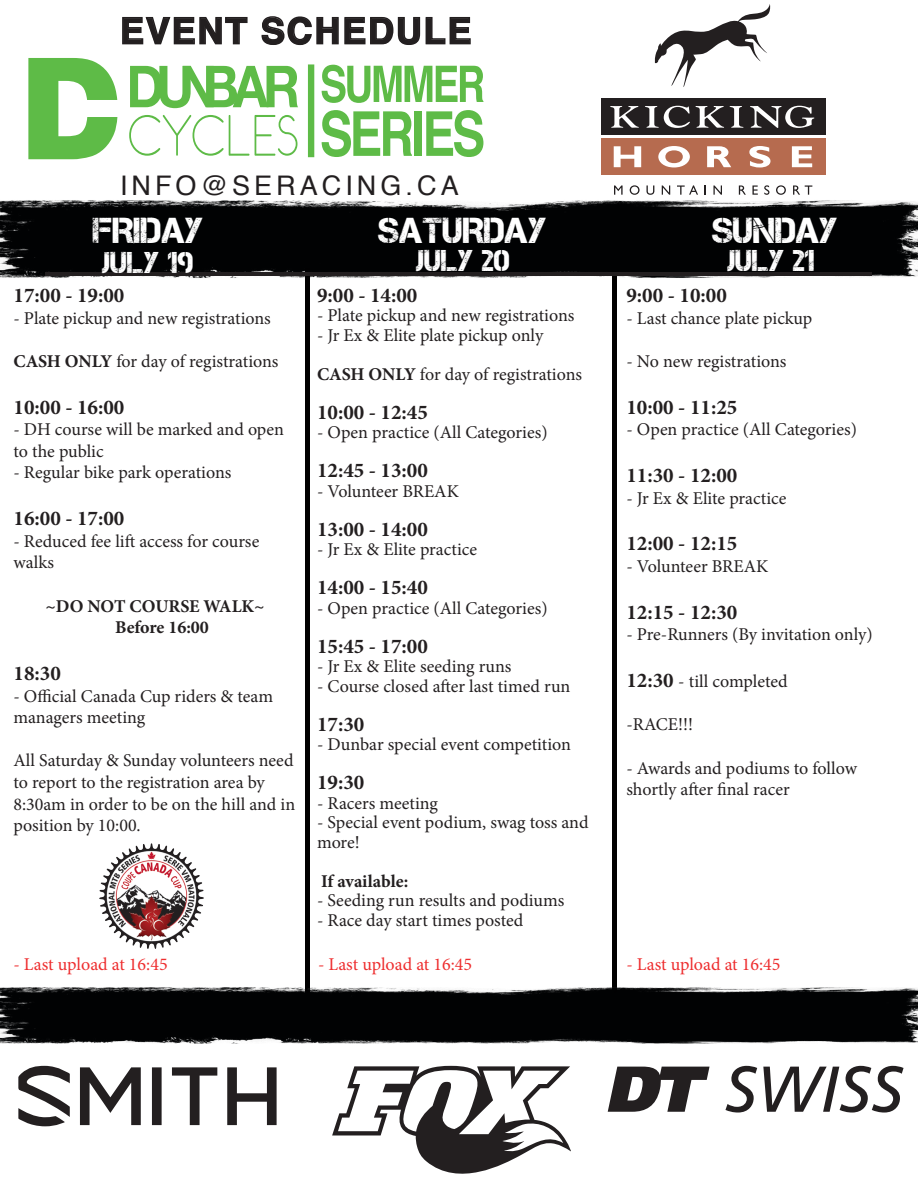
<style>
.page{position:relative;width:918px;height:1188px;background:#fff}
.page>*{position:absolute;margin:0;border:0;box-sizing:border-box;transform-origin:0 0}
.t1{font:36px "Captureit";color:#fff}
.t2{font:700 36px "Helvetica";letter-spacing:.05em;color:#231f20}
.t3{font:30px "Captureit";color:#fff}
.t4{font:27px "Helvetica";letter-spacing:.15em;color:#231f20}
.t5{font:700 21px "Minion Pro";color:#231f20}
.t6{font:18px/21.6px "Minion Pro";color:#231f20}
.t7{font:18px "Minion Pro";color:#ee2e2f}
.t8{font:700 18px "Minion Pro";letter-spacing:-.005em;color:#231f20}
.s1{font-weight:700}
.s2{font-weight:700;font-size:21px}
</style>
<div class="page">
<hr style="left:306px;top:224px;width:4px;height:773px;background:#010000">
<div style="left:612px;top:224px;width:5px;height:773px;background:#010000"></div>
<img style="left:0;top:200px;width:918px;height:84px">
<hr style="left:46px;top:272px;width:826px;height:3px;background:#231f20">
<img style="left:0;top:985px;width:918px;height:59px">
<svg style="left:122px;top:17px;width:126px;height:28px"></svg>
<svg style="left:261px;top:16px;width:210px;height:30px"></svg>
<svg style="left:130px;top:66px;width:168px;height:42px"></svg>
<svg style="left:129px;top:115px;width:120px;height:41px"></svg>
<svg style="left:255px;top:115px;width:43px;height:41px"></svg>
<svg style="left:28px;top:58px;width:89px;height:101px"></svg>
<svg style="left:322px;top:65px;width:161px;height:38px"></svg>
<svg style="left:322px;top:110px;width:90px;height:47px"></svg>
<div style="left:415px;top:111px;width:7px;height:45px;background:#5ebb47"></div>
<svg style="left:426px;top:110px;width:57px;height:47px"></svg>
<div style="left:308px;top:64px;width:6px;height:93px;background:#5ebb47"></div>
<svg style="left:332px;top:1066px;width:239px;height:108px"></svg>
<img style="left:99px;top:843px;width:105px;height:106px">
<div style="left:601px;top:98px;width:225px;height:37px;background:#231f20"></div>
<div style="left:601px;top:138px;width:225px;height:37px;background:#b66b4f"></div>
<svg style="left:610px;top:106px;width:29px;height:22px"></svg>
<svg style="left:645px;top:106px;width:45px;height:22px"></svg>
<svg style="left:696px;top:106px;width:28px;height:22px"></svg>
<svg style="left:730px;top:106px;width:14px;height:22px"></svg>
<svg style="left:750px;top:106px;width:64px;height:22px"></svg>
<svg style="left:614px;top:146px;width:27px;height:21px"></svg>
<svg style="left:658px;top:146px;width:32px;height:21px"></svg>
<svg style="left:707px;top:146px;width:24px;height:21px"></svg>
<svg style="left:749px;top:146px;width:21px;height:21px"></svg>
<svg style="left:792px;top:146px;width:20px;height:21px"></svg>
<svg style="left:654px;top:4px;width:117px;height:83px"></svg>
<svg style="left:614px;top:185px;width:9px;height:9px"></svg>
<svg style="left:630px;top:185px;width:10px;height:9px"></svg>
<svg style="left:646px;top:185px;width:8px;height:9px"></svg>
<svg style="left:662px;top:185px;width:8px;height:9px"></svg>
<svg style="left:677px;top:185px;width:21px;height:9px"></svg>
<svg style="left:713px;top:185px;width:9px;height:9px"></svg>
<svg style="left:739px;top:185px;width:7px;height:9px"></svg>
<svg style="left:752px;top:185px;width:6px;height:9px"></svg>
<svg style="left:764px;top:185px;width:5px;height:9px"></svg>
<svg style="left:776px;top:185px;width:10px;height:9px"></svg>
<svg style="left:793px;top:185px;width:19px;height:9px"></svg>
<svg style="left:608px;top:1067px;width:102px;height:45px"></svg>
<svg style="left:725px;top:1066px;width:32px;height:47px"></svg>
<svg style="left:763px;top:1066px;width:141px;height:47px"></svg>
<svg style="left:18px;top:1066px;width:259px;height:60px"></svg>
<p class="t2" style="left:120px;top:2px;width:353px">EVENT SCHEDULE</p>
<p class="t4" style="left:120px;top:165px;width:340px">INFO@SERACING.CA</p>
<p class="t1" style="left:93px;top:210px;width:112px">FRIDAY</p>
<p class="t1" style="left:378px;top:210px;width:170px">SATURDAY</p>
<p class="t1" style="left:712px;top:210px;width:127px">SUNDAY</p>
<p class="t3" style="left:102px;top:246px;width:93px">JULY 19</p>
<p class="t3" style="left:416px;top:244px;width:95px">JULY 20</p>
<p class="t3" style="left:727px;top:244px;width:89px">JULY 21</p>
<p class="t5" style="left:14px;top:280px;width:112px">17:00 - 19:00</p>
<p class="t6" style="left:14px;top:307px;width:259px">- Plate pickup and new registrations</p>
<p class="t6" style="left:14px;top:350px;width:267px"><span class="s1">CASH ONLY</span> for day of registrations</p>
<p class="t5" style="left:14px;top:392px;width:112px">10:00 - 16:00</p>
<p class="t6" style="left:14px;top:419px;width:272px">- DH course will be marked and open to the public</p>
<p class="t6" style="left:14px;top:462px;width:219px">- Regular bike park operations</p>
<p class="t5" style="left:14px;top:504px;width:112px">16:00 - 17:00</p>
<p class="t6" style="left:14px;top:530px;width:247px">- Reduced fee lift access for course walks</p>
<p class="t8" style="left:45px;top:593px;width:221px">~DO NOT COURSE WALK~</p>
<p class="t8" style="left:115px;top:615px;width:95px">Before 16:00</p>
<p class="t5" style="left:14px;top:658px;width:49px">18:30</p>
<p class="t6" style="left:14px;top:685px;width:261px">- Official Canada Cup riders &amp; team managers meeting</p>
<p class="t6" style="left:14px;top:750px;width:283px">All Saturday &amp; Sunday volunteers need to report to the registration area by<br>8:30am in order to be on the hill and in position by 10:00.</p>
<p class="t5" style="left:317px;top:280px;width:102px">9:00 - 14:00</p>
<p class="t6" style="left:317px;top:305px;width:259px">- Plate pickup and new registrations</p>
<p class="t6" style="left:317px;top:324px;width:228px">- Jr Ex &amp; Elite plate pickup only</p>
<p class="t6" style="left:317px;top:363px;width:267px"><span class="s1">CASH ONLY</span> for day of registrations</p>
<p class="t5" style="left:317px;top:397px;width:112px">10:00 - 12:45</p>
<p class="t6" style="left:317px;top:422px;width:232px">- Open practice (All Categories)</p>
<p class="t5" style="left:317px;top:456px;width:112px">12:45 - 13:00</p>
<p class="t6" style="left:317px;top:480px;width:143px">- Volunteer BREAK</p>
<p class="t5" style="left:317px;top:514px;width:112px">13:00 - 14:00</p>
<p class="t6" style="left:317px;top:539px;width:162px">- Jr Ex &amp; Elite practice</p>
<p class="t5" style="left:317px;top:573px;width:112px">14:00 - 15:40</p>
<p class="t6" style="left:317px;top:597px;width:232px">- Open practice (All Categories)</p>
<p class="t5" style="left:317px;top:631px;width:112px">15:45 - 17:00</p>
<p class="t6" style="left:317px;top:656px;width:196px">- Jr Ex &amp; Elite seeding runs</p>
<p class="t6" style="left:317px;top:675px;width:255px">- Course closed after last timed run</p>
<p class="t5" style="left:317px;top:709px;width:49px">17:30</p>
<p class="t6" style="left:317px;top:734px;width:256px">- Dunbar special event competition</p>
<p class="t5" style="left:317px;top:768px;width:49px">19:30</p>
<p class="t6" style="left:317px;top:792px;width:123px">- Racers meeting</p>
<p class="t6" style="left:317px;top:813px;width:273px;line-height:19.5px">- Special event podium, swag toss and more!</p>
<p class="t8" style="left:321px;top:869px;width:89px">If available:</p>
<p class="t6" style="left:317px;top:890px;width:249px">- Seeding run results and podiums</p>
<p class="t6" style="left:317px;top:909px;width:208px">- Race day start times posted</p>
<p class="t5" style="left:626px;top:280px;width:102px">9:00 - 10:00</p>
<p class="t6" style="left:626px;top:307px;width:187px">- Last chance plate pickup</p>
<p class="t6" style="left:626px;top:350px;width:162px">- No new registrations</p>
<p class="t5" style="left:626px;top:392px;width:112px">10:00 - 11:25</p>
<p class="t6" style="left:626px;top:419px;width:232px">- Open practice (All Categories)</p>
<p class="t5" style="left:626px;top:460px;width:112px">11:30 - 12:00</p>
<p class="t6" style="left:626px;top:487px;width:162px">- Jr Ex &amp; Elite practice</p>
<p class="t5" style="left:626px;top:529px;width:112px">12:00 - 12:15</p>
<p class="t6" style="left:626px;top:555px;width:143px">- Volunteer BREAK</p>
<p class="t5" style="left:626px;top:597px;width:112px">12:15 - 12:30</p>
<p class="t6" style="left:626px;top:624px;width:248px">- Pre-Runners (By invitation only)</p>
<p class="t6" style="left:626px;top:671px;width:163px"><span class="s2">12:30</span> - till completed</p>
<p class="t6" style="left:626px;top:714px;width:68px">-RACE!!!</p>
<p class="t6" style="left:626px;top:757px;width:232px">- Awards and podiums to follow</p>
<p class="t6" style="left:626px;top:779px;width:165px">shortly after final racer</p>
<p class="t7" style="left:14px;top:952px;width:156px">- Last upload at 16:45</p>
<p class="t7" style="left:318px;top:952px;width:156px">- Last upload at 16:45</p>
<p class="t7" style="left:626px;top:952px;width:156px">- Last upload at 16:45</p>
</div>
